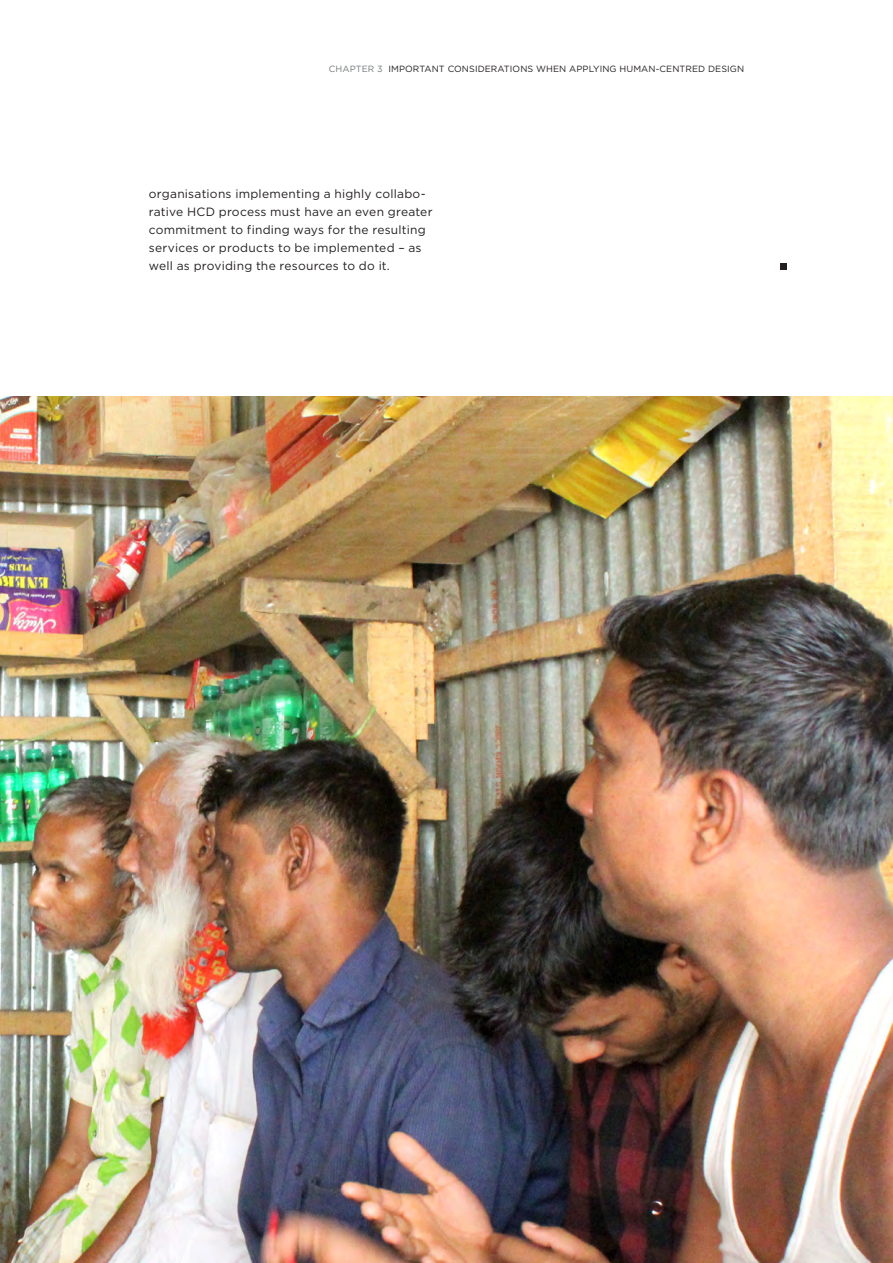
<style>
.page{position:relative;width:893px;height:1263px;background:#fff}
.page>*{position:absolute;margin:0;border:0;box-sizing:border-box;transform-origin:0 0}
.t1{font:12px/18px "Gotham";letter-spacing:.02em;color:#231f20}
.t2{font:9px "Gotham";letter-spacing:.01em;color:#231f20}
.t3{font:9px "Gotham";color:#76787b}
.s1{color:#76787b}
</style>
<div class="page">
<img style="left:0;top:396px;width:893px;height:867px">
<div style="left:780px;top:264px;width:7px;height:6px;background:#231f20"></div>
<p class="t3" style="left:329px;top:64px;width:8px">Chap</p>
<p class="t2" style="left:356px;top:64px;width:220px"><span class="s1">ter 3</span> Important consi derations wh en applyi</p>
<p class="t2" style="left:602px;top:64px;width:143px">ng Human-centred design</p>
<p class="t1" style="left:149px;top:185px;width:278px">organisations implementing a highly collabo&shy;rative HCD</p>
<p class="t1" style="left:149px;top:203px;width:285px;text-indent:70px">process must have an even greater commitment to finding ways for the resulting services or products to be implemented – as well as providing the resources to do it.</p>
</div>
